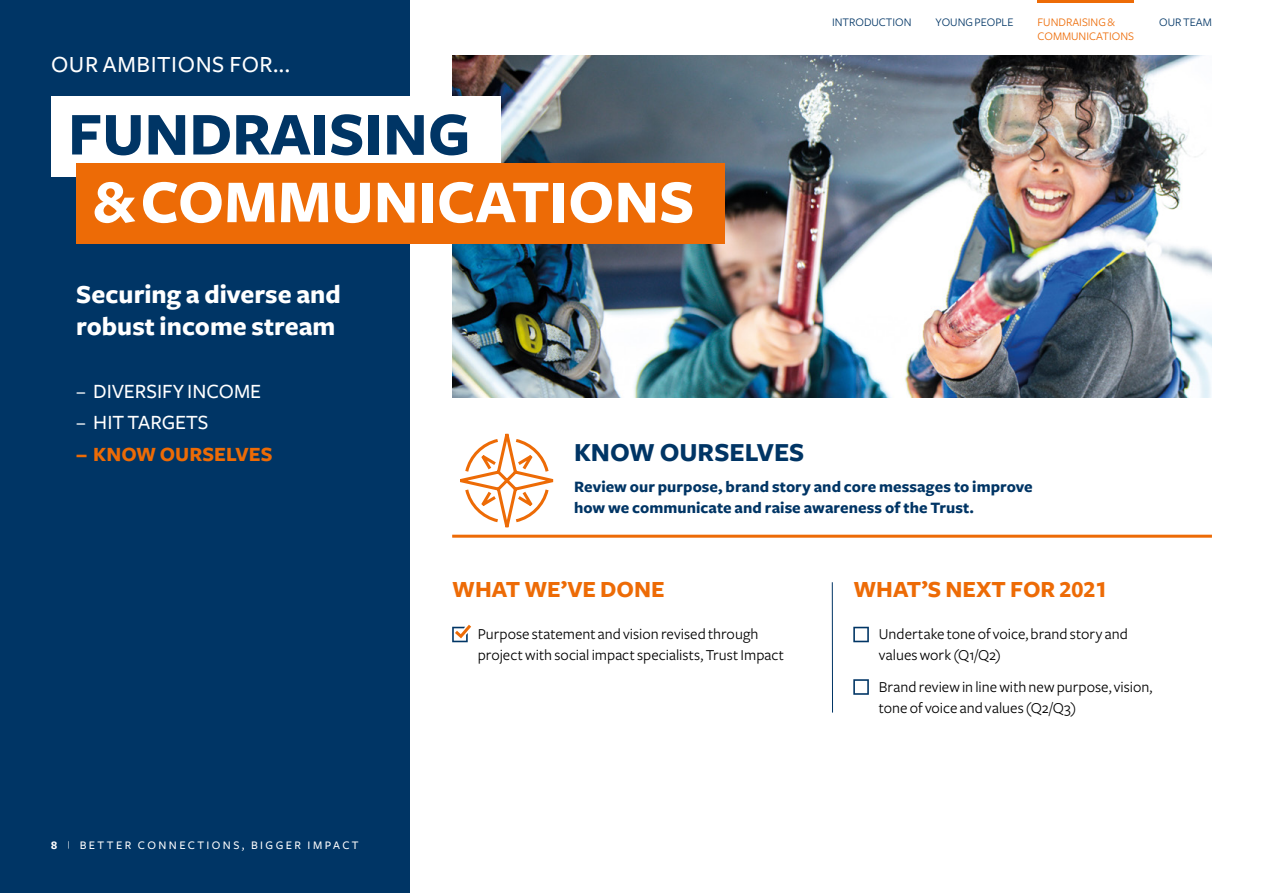
<style>
.page{position:relative;width:1263px;height:893px;background:#fff}
.page>*{position:absolute;margin:0;border:0;box-sizing:border-box;transform-origin:0 0}
.t1{font:700 63px "Freight Sans";color:#fff}
.t2{font:700 63px "Freight Sans";color:#003565}
.t3{font:700 27px/31.5px "Freight Sans";color:#fff}
.t4{font:27px "Freight Sans Bold SC";color:#003565}
.t5{font:24px "Freight Sans Bold SC";color:#ed6b06}
.t6{font:500 24px "Freight Sans";letter-spacing:.025em;color:#fff}
.t7{font:500 21px "Freight Sans";color:#fff}
.t8{font:700 21px "Freight Sans";color:#ed6b06}
.t9{font:700 16.5px/21px "Freight Sans";letter-spacing:.005em;color:#003565}
.t10{font:15.75px/21px "Freight Sans";color:#000}
.t11{font:12px "Freight Sans Medium SC";letter-spacing:.2em;color:#fff}
.t12{font:12px "Freight Sans";color:#003565}
.t13{font:12px/14.4px "Freight Sans";color:#ed6b06}
.s1{font-family:"Freight Sans Bold SC"}
.s2{font-size:8.25px}
</style>
<div class="page">
<img style="left:452px;top:55px;width:760px;height:343px">
<hr style="left:452px;top:535px;width:760px;height:3px;background:#ed6b06">
<svg style="left:452px;top:625px;width:19px;height:17px"></svg>
<svg style="left:853px;top:627px;width:16px;height:15px"></svg>
<svg style="left:853px;top:679px;width:16px;height:16px"></svg>
<hr style="left:832px;top:582px;width:1px;height:131px;background:#003565">
<svg style="left:452px;top:433px;width:115px;height:105px"></svg>
<div style="left:0;top:0;width:410px;height:893px;background:#003565"></div>
<div style="left:51px;top:96px;width:449px;height:80px;background:#fff"></div>
<div style="left:76px;top:164px;width:648px;height:80px;background:#ed6b06"></div>
<hr style="left:1037px;top:0;width:97px;height:3px;background:#ed6b06">
<h3 class="t6" style="left:51px;top:51px;width:241px">OUR AMBITIONS FOR...</h3>
<h1 class="t2" style="left:68px;top:100px;width:404px">FUNDRAISING</h1>
<h1 class="t1" style="left:93px;top:168px;width:603px">&amp; COMMUNICATIONS</h1>
<h2 class="t3" style="left:76px;top:279px;width:266px">Securing a diverse and robust income stream</h2>
<p class="t12" style="left:832px;top:15px;width:81px">INTRODUCTION</p>
<p class="t12" style="left:935px;top:15px;width:79px">YOUNG PEOPLE</p>
<p class="t13" style="left:1037px;top:15px;width:98px">FUNDRAISING &amp;<br>COMMUNICATIONS</p>
<p class="t12" style="left:1159px;top:15px;width:54px">OUR TEAM</p>
<h3 class="t7" style="left:76px;top:379px;width:186px">– DIVERSIFY INCOME</h3>
<h3 class="t7" style="left:76px;top:411px;width:134px">– HIT TARGETS</h3>
<h3 class="t8" style="left:76px;top:442px;width:198px">– KNOW OURSELVES</h3>
<p class="t11" style="left:51px;top:839px;width:309px"><span class="s1">8</span> <span class="s2">|</span> BETTER CONNECTIONS, BIGGER IMPACT</p>
<h2 class="t4" style="left:574px;top:437px;width:232px">KNOW OURSELVES</h2>
<p class="t9" style="left:574px;top:477px;width:460px">Review our purpose, brand story and core messages to improve how we communicate and raise awareness of the Trust.</p>
<h3 class="t5" style="left:452px;top:576px;width:214px">WHAT WE’VE DONE</h3>
<p class="t10" style="left:478px;top:624px;width:308px">Purpose statement and vision revised through project with social impact specialists, Trust Impact</p>
<h3 class="t5" style="left:853px;top:576px;width:256px">WHAT’S NEXT FOR 2021</h3>
<p class="t10" style="left:879px;top:624px;width:250px">Undertake tone of voice, brand story and values work (Q1/Q2)</p>
<p class="t10" style="left:879px;top:676px;width:275px">Brand review in line with new purpose, vision, tone of voice and values (Q2/Q3)</p>
</div>
